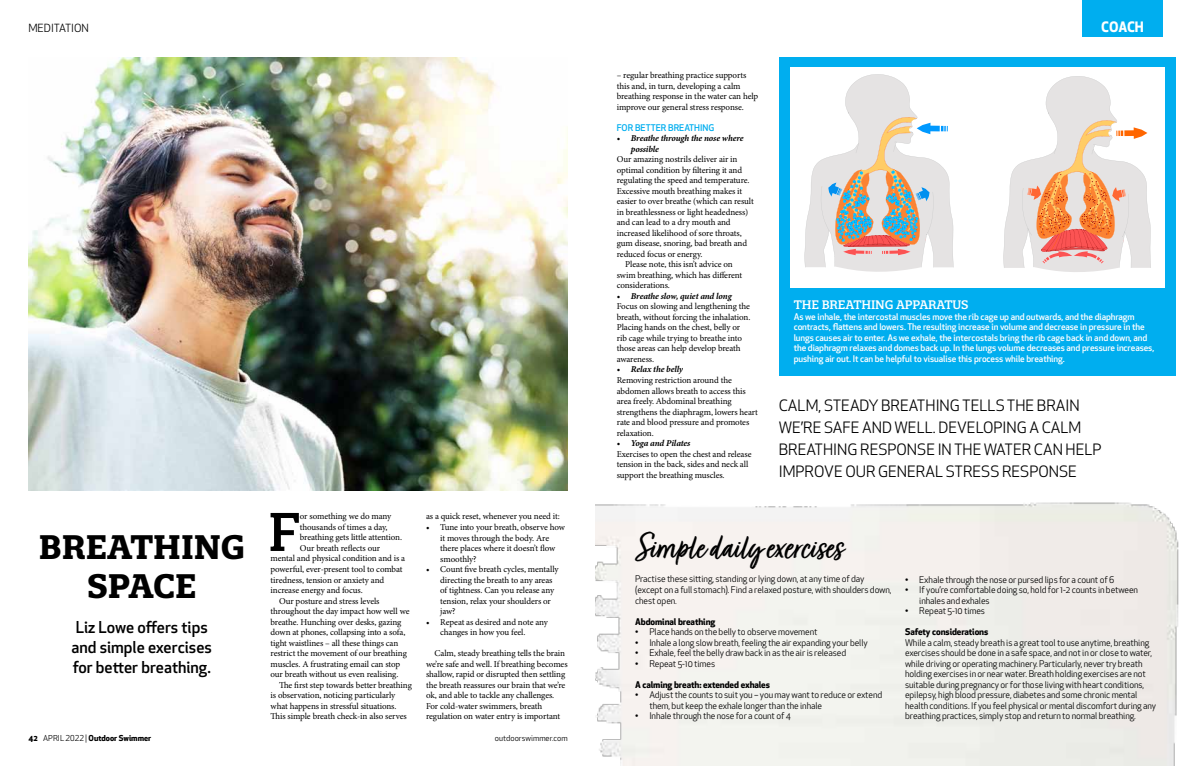
<style>
.page{position:relative;width:1191px;height:766px;background:#fff}
.page>*{position:absolute;margin:0;border:0;box-sizing:border-box;transform-origin:0 0}
.t1{font:500 52.8px "Quatro Slab";color:#000}
.t2{font:39px "Turbinado Pro";letter-spacing:-.01em;color:#000}
.t3{font:700 33px/39px "Quatro Slab";color:#000;text-align:center}
.t4{font:500 16px/20px "Apex New";color:#000}
.t5{font:15.3px/22px "Apex New";color:#000}
.t6{font:700 14px "Apex New";letter-spacing:-.01em;color:#fff}
.t7{font:500 12px "Quatro Slab";letter-spacing:-.01em;color:#fff}
.t8{font:11px "Apex New";color:#000}
.t9{font:9px/10.5px "Minion Pro";letter-spacing:-.015em;color:#000}
.t10{font:9px/10.5px "Apex New";letter-spacing:-.01em;color:#000}
.t11{font:500 9px/10.5px "Apex New";letter-spacing:-.01em;color:#fff}
.t12{font:italic 700 9px/10.5px "Minion Pro";letter-spacing:-.015em;color:#000}
.t13{font:700 9px "Apex New";letter-spacing:-.01em;color:#000}
.t14{font:500 9px "Apex New";color:#00aeef}
.t15{font:700 8px "Apex New";color:#000}
.t16{font:8px "Apex New";color:#000}
.s1{font-weight:400;font-size:11px;color:#000}
.s2{font-weight:400}
</style>
<div class="page">
<div style="left:1082px;top:0;width:80px;height:36px;background:#00aeef"></div>
<div style="left:778px;top:57px;width:397px;height:319px;background:#00aeef"></div>
<img style="left:595px;top:502px;width:584px;height:263px">
<img style="left:28px;top:57px;width:539px;height:433px">
<div style="left:790px;top:67px;width:374px;height:221px;background:#fff"></div>
<svg style="left:844px;top:268px;width:272px;height:4px"></svg>
<svg style="left:804px;top:74px;width:347px;height:194px"></svg>
<svg style="left:821px;top:117px;width:326px;height:146px"></svg>
<p class="t8" style="left:28px;top:21px;width:62px">MEDITATION</p>
<h3 class="t6" style="left:1101px;top:17px;width:63px">COACH<span class="s1">TITLE</span></h3>
<h3 class="t3" style="left:39px;top:527px;width:207px">BREATHING<br>SPACE</h3>
<h3 class="t4" style="left:71px;top:616px;width:142px">Liz Lowe offers tips and simple exercises for better breathing.</h3>
<p class="t15" style="left:28px;top:731px;width:124px">42 <span class="s2">APRIL 2022 |</span> Outdoor Swimmer</p>
<h1 class="t1" style="left:268px;top:498px;width:34px">F</h1>
<p class="t9" style="left:300px;top:511px;width:93px">or something we do many</p>
<p class="t9" style="left:300px;top:521px;width:89px">thousands of times a day,</p>
<p class="t9" style="left:300px;top:532px;width:104px">breathing gets little attention.</p>
<p class="t9" style="left:300px;top:542px;width:82px">Our breath reflects our</p>
<p class="t9" style="left:270px;top:553px;width:136px">mental and physical condition and is a</p>
<p class="t9" style="left:270px;top:563px;width:133px">powerful, ever-present tool to combat</p>
<p class="t9" style="left:270px;top:574px;width:115px">tiredness, tension or anxiety and</p>
<p class="t9" style="left:270px;top:584px;width:94px">increase energy and focus.</p>
<p class="t9" style="left:279px;top:595px;width:102px">Our posture and stress levels</p>
<p class="t9" style="left:270px;top:605px;width:140px">throughout the day impact how well we</p>
<p class="t9" style="left:270px;top:616px;width:132px">breathe. Hunching over desks, gazing</p>
<p class="t9" style="left:270px;top:626px;width:136px">down at phones, collapsing into a sofa,</p>
<p class="t9" style="left:270px;top:637px;width:129px">tight waistlines – all these things can</p>
<p class="t9" style="left:270px;top:647px;width:138px">restrict the movement of our breathing</p>
<p class="t9" style="left:270px;top:658px;width:131px">muscles. A frustrating email can stop</p>
<p class="t9" style="left:270px;top:668px;width:129px">our breath without us even realising.</p>
<p class="t9" style="left:279px;top:679px;width:134px">The first step towards better breathing</p>
<p class="t9" style="left:270px;top:689px;width:126px">is observation, noticing particularly</p>
<p class="t9" style="left:270px;top:700px;width:127px">what happens in stressful situations.</p>
<p class="t9" style="left:270px;top:710px;width:138px">This simple breath check-in also serves</p>
<p class="t9" style="left:426px;top:511px;width:135px">as a quick reset, whenever you need it:</p>
<p class="t9" style="left:440px;top:521px;width:126px;text-indent:-14px">• Tune into your breath, observe how it moves through the body. Are there places where it doesn’t flow smoothly?</p>
<p class="t9" style="left:440px;top:563px;width:120px;text-indent:-14px">• Count five breath cycles, mentally directing the breath to any areas of tightness. Can you release any tension, relax your shoulders or jaw?</p>
<p class="t9" style="left:440px;top:616px;width:109px;text-indent:-14px">• Repeat as desired and note any changes in how you feel.</p>
<p class="t9" style="left:426px;top:648px;width:143px;text-indent:9px">Calm, steady breathing tells the brain we’re safe and well. If breathing becomes shallow, rapid or disrupted then settling the breath reassures our brain that we’re ok, and able to tackle any challenges.<br>For cold-water swimmers, breath regulation on water entry is important</p>
<p class="t16" style="left:495px;top:732px;width:74px">outdoorswimmer.com</p>
<p class="t9" style="left:617px;top:70px;width:143px">– regular breathing practice supports this and, in turn, developing a calm breathing response in the water can help improve our general stress response.</p>
<p class="t14" style="left:617px;top:121px;width:99px">FOR BETTER BREATHING</p>
<p class="t12" style="left:631px;top:133px;width:114px;text-indent:-14px">• Breathe through the nose where possible</p>
<p class="t9" style="left:617px;top:154px;width:122px">Our amazing nostrils deliver air in</p>
<p class="t9" style="left:617px;top:165px;width:127px">optimal condition by filtering it and</p>
<p class="t9" style="left:617px;top:175px;width:134px">regulating the speed and temperature.</p>
<p class="t9" style="left:617px;top:186px;width:127px">Excessive mouth breathing makes it</p>
<p class="t9" style="left:617px;top:196px;width:138px">easier to over breathe (which can result</p>
<p class="t9" style="left:617px;top:207px;width:133px">in breathlessness or light headedness)</p>
<p class="t9" style="left:617px;top:217px;width:115px">and can lead to a dry mouth and</p>
<p class="t9" style="left:617px;top:228px;width:126px">increased likelihood of sore throats,</p>
<p class="t9" style="left:617px;top:238px;width:132px">gum disease, snoring, bad breath and</p>
<p class="t9" style="left:617px;top:249px;width:87px">reduced focus or energy.</p>
<p class="t9" style="left:625px;top:259px;width:109px">Please note, this isn’t advice on</p>
<p class="t9" style="left:617px;top:270px;width:127px">swim breathing, which has different</p>
<p class="t9" style="left:617px;top:280px;width:55px">considerations.</p>
<p class="t12" style="left:617px;top:290px;width:116px">• Breathe slow, quiet and long</p>
<p class="t9" style="left:617px;top:301px;width:135px">Focus on slowing and lengthening the breath, without forcing the inhalation.<br>Placing hands on the chest, belly or rib cage while trying to breathe into those areas can help develop breath awareness.</p>
<p class="t12" style="left:617px;top:364px;width:68px">• Relax the belly</p>
<p class="t9" style="left:617px;top:375px;width:143px">Removing restriction around the abdomen allows breath to access this area freely. Abdominal breathing strengthens the diaphragm, lowers heart rate and blood pressure and promotes relaxation.</p>
<p class="t12" style="left:617px;top:437px;width:75px">• Yoga and Pilates</p>
<p class="t9" style="left:617px;top:448px;width:136px">Exercises to open the chest and release tension in the back, sides and neck all support the breathing muscles.</p>
<h3 class="t7" style="left:793px;top:297px;width:176px">THE BREATHING APPARATUS</h3>
<p class="t11" style="left:793px;top:311px;width:362px">As we inhale, the intercostal muscles move the rib cage up and outwards, and the diaphragm contracts, flattens and lowers. The resulting increase in volume and decrease in pressure in the lungs causes air to enter. As we exhale, the intercostals bring the rib cage back in and down, and the diaphragm relaxes and domes back up. In the lungs volume decreases and pressure increases, pushing air out. It can be helpful to visualise this process while breathing.</p>
<h3 class="t5" style="left:778px;top:394px;width:324px">CALM, STEADY BREATHING TELLS THE BRAIN WE’RE SAFE AND WELL. DEVELOPING A CALM BREATHING RESPONSE IN THE WATER CAN HELP IMPROVE OUR GENERAL STRESS RESPONSE</h3>
<h2 class="t2" style="left:635px;top:526px;width:209px">Simple daily exercises</h2>
<p class="t10" style="left:635px;top:573px;width:258px">Practise these sitting, standing or lying down, at any time of day (except on a full stomach). Find a relaxed posture, with shoulders down, chest open.</p>
<p class="t13" style="left:635px;top:614px;width:82px">Abdominal breathing</p>
<p class="t10" style="left:635px;top:626px;width:184px">• Place hands on the belly to observe movement</p>
<p class="t10" style="left:635px;top:636px;width:234px">• Inhale a long slow breath, feeling the air expanding your belly</p>
<p class="t10" style="left:635px;top:647px;width:212px">• Exhale, feel the belly draw back in as the air is released</p>
<p class="t10" style="left:635px;top:658px;width:81px">• Repeat 5-10 times</p>
<p class="t13" style="left:635px;top:677px;width:136px">A calming breath: extended exhales</p>
<p class="t10" style="left:649px;top:689px;width:234px;text-indent:-14px">• Adjust the counts to suit you – you may want to reduce or extend them, but keep the exhale longer than the inhale</p>
<p class="t10" style="left:635px;top:710px;width:157px">• Inhale through the nose for a count of 4</p>
<p class="t10" style="left:905px;top:574px;width:211px">• Exhale through the nose or pursed lips for a count of 6</p>
<p class="t10" style="left:919px;top:584px;width:220px;text-indent:-14px">• If you’re comfortable doing so, hold for 1-2 counts in between inhales and exhales</p>
<p class="t10" style="left:905px;top:605px;width:81px">• Repeat 5-10 times</p>
<p class="t13" style="left:905px;top:625px;width:85px">Safety considerations</p>
<p class="t10" style="left:905px;top:637px;width:253px">While a calm, steady breath is a great tool to use anytime, breathing exercises should be done in a safe space, and not in or close to water, while driving or operating machinery. Particularly, never try breath holding exercises in or near water. Breath holding exercises are not suitable during pregnancy or for those living with heart conditions, epilepsy, high blood pressure, diabetes and some chronic mental health conditions. If you feel physical or mental discomfort during any breathing practices, simply stop and return to normal breathing.</p>
</div>
